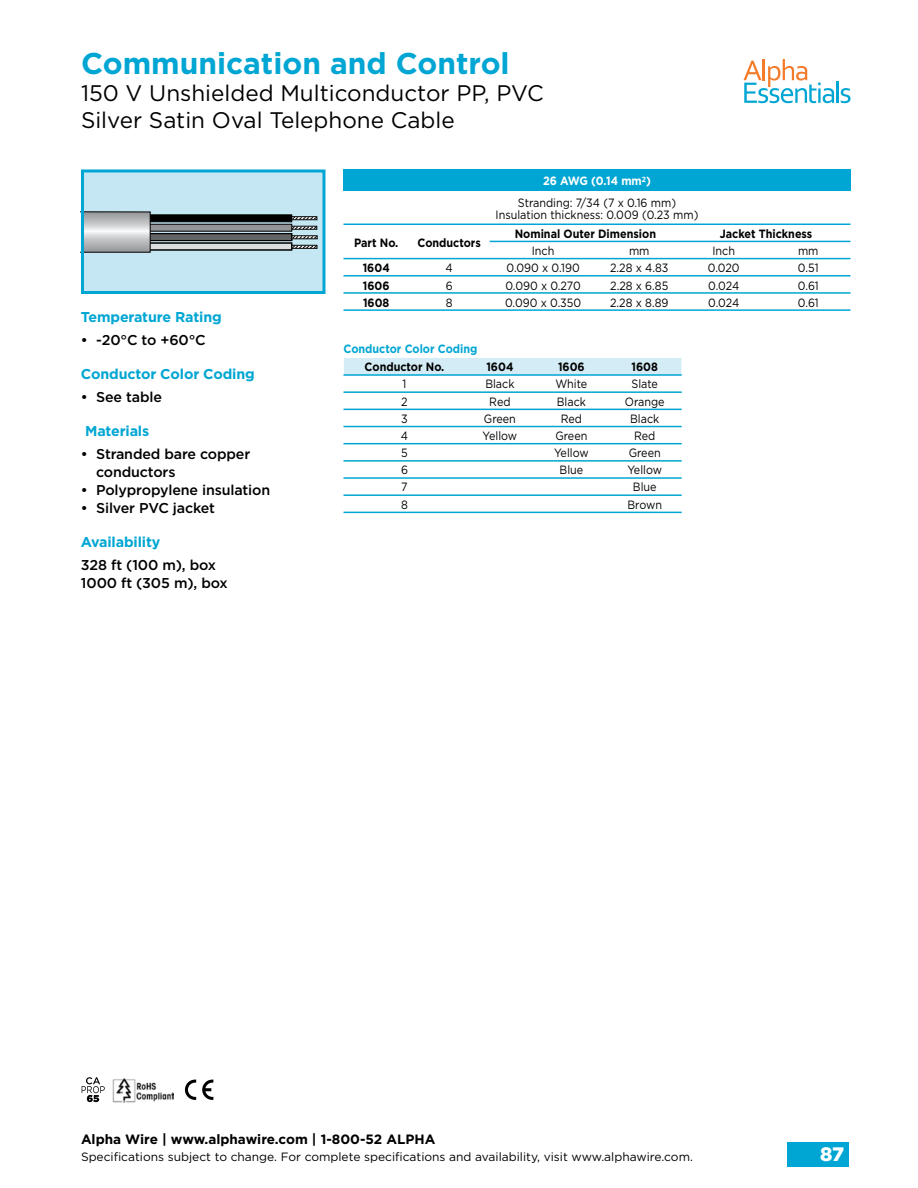
<style>
.page{position:relative;width:918px;height:1188px;background:#fff}
.page>*{position:absolute;margin:0;border:0;box-sizing:border-box;transform-origin:0 0}
.t1{font:700 30px "Gotham";color:#00a6d3}
.t2{font:22.5px/27px "Gotham";color:#000}
.t3{font:900 19.5px "Gotham";color:#fff}
.t4{font:500 14.25px/18px "Gotham";letter-spacing:-.01em;color:#000}
.t5{font:700 14.25px "Gotham";letter-spacing:-.01em;color:#00a6d3}
.t6{font:700 13.5px "Gotham";color:#000}
.t7{font:12px/21.6px "Gotham";color:#000;text-align:center;scale:.9 1}
.t8{font:12px "Gotham";color:#000}
.t9{font:700 12px "Gotham";color:#000;scale:.9 1}
.t10{font:700 12px "Gotham";color:#00a6d3;scale:.9 1}
.s1{font-weight:700;color:#fff}
</style>
<div class="page">
<div style="left:787px;top:1142px;width:62px;height:24px;background:#00a6d3"></div>
<svg style="left:743px;top:59px;width:91px;height:44px"></svg>
<hr style="left:836px;top:82px;width:3px;height:21px;background:#00a6d3">
<svg style="left:841px;top:88px;width:9px;height:15px"></svg>
<img style="left:113px;top:1078px;width:61px;height:25px">
<svg style="left:82px;top:1077px;width:23px;height:25px"></svg>
<div style="left:343px;top:169px;width:508px;height:22px;background:#00a6d3"></div>
<hr style="left:343px;top:224px;width:507px;height:1px;background:#00a6d3">
<hr style="left:490px;top:241px;width:360px;height:1px;background:#00a6d3">
<hr style="left:343px;top:258px;width:507px;height:1px;background:#00a6d3">
<hr style="left:343px;top:275px;width:507px;height:2px;background:#00a6d3">
<hr style="left:343px;top:292px;width:507px;height:2px;background:#00a6d3">
<hr style="left:343px;top:309px;width:507px;height:2px;background:#00a6d3">
<div style="left:344px;top:358px;width:337px;height:16px;background:#d3ecf5"></div>
<hr style="left:343px;top:374px;width:339px;height:2px;background:#00a6d3">
<hr style="left:343px;top:391px;width:339px;height:2px;background:#00a6d3">
<hr style="left:343px;top:409px;width:339px;height:1px;background:#00a6d3">
<hr style="left:343px;top:426px;width:339px;height:1px;background:#00a6d3">
<hr style="left:343px;top:443px;width:339px;height:1px;background:#00a6d3">
<hr style="left:343px;top:460px;width:339px;height:2px;background:#00a6d3">
<hr style="left:343px;top:477px;width:339px;height:2px;background:#00a6d3">
<hr style="left:343px;top:494px;width:339px;height:2px;background:#00a6d3">
<hr style="left:343px;top:512px;width:339px;height:1px;background:#00a6d3">
<div style="left:82px;top:171px;width:242px;height:122px;background:#c5e7f3"></div>
<svg style="left:85px;top:211px;width:232px;height:42px;background:#848c8f"></svg>
<div style="left:81px;top:169px;width:244px;height:125px;border:3px solid #00a6d3"></div>
<svg style="left:202px;top:1080px;width:11px;height:20px"></svg>
<svg style="left:185px;top:1080px;width:11px;height:20px"></svg>
<h1 class="t1" style="left:81px;top:43px;width:430px">Communication and Control</h1>
<h2 class="t2" style="left:81px;top:79px;width:464px">150 V Unshielded Multiconductor PP, PVC<br>Silver Satin Oval Telephone Cable</h2>
<p class="t5" style="left:81px;top:308px;width:142px">Temperature Rating</p>
<p class="t4" style="left:81px;top:331px;width:126px">• -20°C to +60°C</p>
<p class="t5" style="left:81px;top:365px;width:175px">Conductor Color Coding</p>
<p class="t4" style="left:81px;top:388px;width:83px">• See table</p>
<p class="t5" style="left:85px;top:422px;width:66px">Materials</p>
<p class="t4" style="left:96px;top:445px;width:156px;text-indent:-15px">• Stranded bare copper conductors</p>
<p class="t4" style="left:81px;top:481px;width:191px">• Polypropylene insulation</p>
<p class="t4" style="left:81px;top:499px;width:136px">• Silver PVC jacket</p>
<p class="t5" style="left:81px;top:533px;width:81px">Availability</p>
<p class="t4" style="left:81px;top:556px;width:148px">328 ft (100 m), box<br>1000 ft (305 m), box</p>
<p class="t9" style="left:354px;top:234px;width:51px">Part No.</p>
<p class="t9" style="left:417px;top:234px;width:72px">Conductors</p>
<p class="t7" style="left:518px;top:170px;width:177px"><span class="s1">26 AWG (0.14 mm</span><sup>2</sup><span class="s1">)<br></span>Stranding: 7/34 (7 x 0.16 mm)</p>
<p class="t7" style="left:496px;top:203px;width:227px">Insulation thickness: 0.009 (0.23 mm)</p>
<p class="t9" style="left:515px;top:226px;width:159px">Nominal Outer Dimension</p>
<p class="t9" style="left:720px;top:226px;width:104px">Jacket Thickness</p>
<p class="t7" style="left:532px;top:240px;width:27px">Inch</p>
<p class="t7" style="left:629px;top:240px;width:24px">mm</p>
<p class="t7" style="left:712px;top:240px;width:27px">Inch</p>
<p class="t7" style="left:798px;top:240px;width:24px">mm</p>
<p class="t9" style="left:363px;top:260px;width:32px">1604</p>
<p class="t7" style="left:446px;top:257px;width:10px">4</p>
<p class="t7" style="left:507px;top:257px;width:83px">0.090 x 0.190</p>
<p class="t7" style="left:610px;top:257px;width:66px">2.28 x 4.83</p>
<p class="t7" style="left:708px;top:257px;width:37px">0.020</p>
<p class="t7" style="left:798px;top:257px;width:24px">0.51</p>
<p class="t9" style="left:363px;top:277px;width:31px">1606</p>
<p class="t7" style="left:446px;top:274px;width:9px">6</p>
<p class="t7" style="left:505px;top:274px;width:85px">0.090 x 0.270</p>
<p class="t7" style="left:610px;top:274px;width:66px">2.28 x 6.85</p>
<p class="t7" style="left:708px;top:274px;width:36px">0.024</p>
<p class="t7" style="left:798px;top:274px;width:25px">0.61</p>
<p class="t9" style="left:363px;top:295px;width:31px">1608</p>
<p class="t7" style="left:446px;top:291px;width:9px">8</p>
<p class="t7" style="left:505px;top:291px;width:86px">0.090 x 0.350</p>
<p class="t7" style="left:610px;top:291px;width:66px">2.28 x 8.89</p>
<p class="t7" style="left:708px;top:291px;width:36px">0.024</p>
<p class="t7" style="left:798px;top:291px;width:25px">0.61</p>
<p class="t10" style="left:343px;top:341px;width:150px">Conductor Color Coding</p>
<p class="t9" style="left:365px;top:359px;width:90px">Conductor No.</p>
<p class="t9" style="left:486px;top:359px;width:32px">1604</p>
<p class="t9" style="left:558px;top:359px;width:31px">1606</p>
<p class="t9" style="left:632px;top:359px;width:31px">1608</p>
<p class="t7" style="left:403px;top:373px;width:6px">1</p>
<p class="t7" style="left:485px;top:373px;width:34px">Black</p>
<p class="t7" style="left:555px;top:373px;width:37px">White</p>
<p class="t7" style="left:631px;top:373px;width:31px">Slate</p>
<p class="t7" style="left:401px;top:390px;width:9px">2</p>
<p class="t7" style="left:489px;top:390px;width:25px">Red</p>
<p class="t7" style="left:557px;top:390px;width:34px">Black</p>
<p class="t7" style="left:625px;top:390px;width:46px">Orange</p>
<p class="t7" style="left:401px;top:408px;width:9px">3</p>
<p class="t7" style="left:484px;top:408px;width:37px">Green</p>
<p class="t7" style="left:561px;top:408px;width:25px">Red</p>
<p class="t7" style="left:630px;top:408px;width:34px">Black</p>
<p class="t7" style="left:401px;top:425px;width:10px">4</p>
<p class="t7" style="left:483px;top:425px;width:40px">Yellow</p>
<p class="t7" style="left:555px;top:425px;width:37px">Green</p>
<p class="t7" style="left:634px;top:425px;width:25px">Red</p>
<p class="t7" style="left:401px;top:442px;width:9px">5</p>
<p class="t7" style="left:554px;top:442px;width:40px">Yellow</p>
<p class="t7" style="left:629px;top:442px;width:37px">Green</p>
<p class="t7" style="left:401px;top:459px;width:9px">6</p>
<p class="t7" style="left:560px;top:459px;width:28px">Blue</p>
<p class="t7" style="left:627px;top:459px;width:40px">Yellow</p>
<p class="t7" style="left:401px;top:476px;width:9px">7</p>
<p class="t7" style="left:633px;top:476px;width:28px">Blue</p>
<p class="t7" style="left:401px;top:493px;width:9px">8</p>
<p class="t7" style="left:627px;top:493px;width:40px">Brown</p>
<p class="t6" style="left:81px;top:1131px;width:356px">Alpha Wire | www.alphawire.com | 1-800-52 ALPHA</p>
<p class="t8" style="left:81px;top:1149px;width:614px">Specifications subject to change. For complete specifications and availability, visit www.alphawire.com.</p>
<h3 class="t3" style="left:820px;top:1142px;width:26px">87</h3>
</div>
